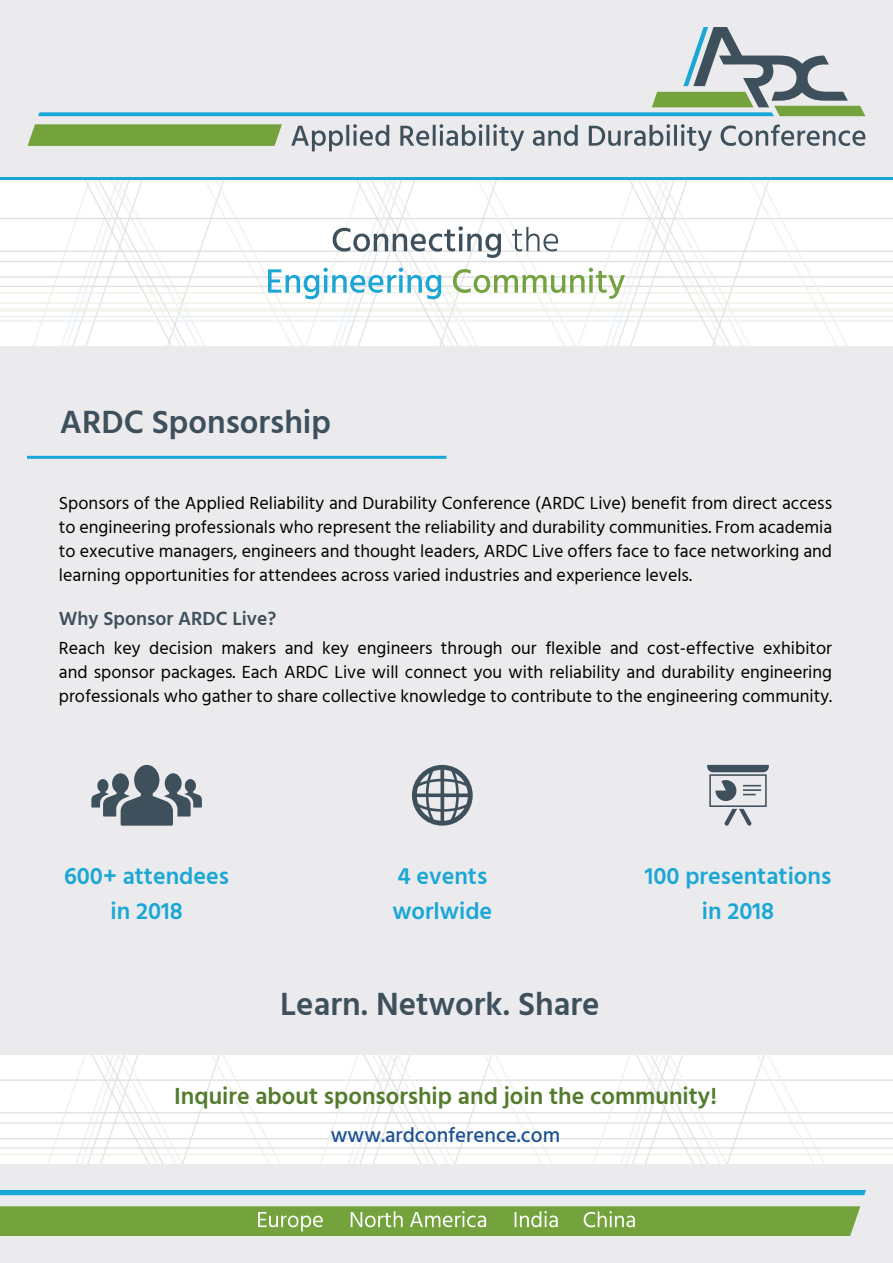
<style>
.page{position:relative;width:893px;height:1263px;background:#ebebed}
.page>*{position:absolute;margin:0;border:0;box-sizing:border-box;transform-origin:0 0}
.t1{font:600 33px "Hind Siliguri";color:#3f505d}
.t2{font:600 24px/35.7px "Hind Siliguri";color:#1ba7d6;text-align:center}
.t3{font:600 24px "Hind Siliguri";color:#527b2c}
.t4{font:500 21px "Hind Siliguri";color:#1a5193}
.t5{font:600 19.5px "Hind Siliguri";color:#3f505d}
.t6{font:18px/24px "Hind Siliguri";color:#000;text-align:justify}
</style>
<div class="page">
<hr style="left:0;top:177px;width:893px;height:3px;background:#1ba7d6">
<svg style="left:774px;top:55px;width:91px;height:61px"></svg>
<svg style="left:38px;top:27px;width:736px;height:89px"></svg>
<svg style="left:291px;top:124px;width:574px;height:27px"></svg>
<svg style="left:28px;top:124px;width:254px;height:22px"></svg>
<div style="left:0;top:1190px;width:866px;height:5px;background:#1ba7d6"></div>
<svg style="left:0;top:1206px;width:860px;height:30px"></svg>
<hr style="left:27px;top:456px;width:419px;height:3px;background:#1ba7d6">
<img style="left:0;top:180px;width:893px;height:166px">
<svg style="left:333px;top:226px;width:168px;height:32px"></svg>
<svg style="left:512px;top:227px;width:46px;height:24px"></svg>
<svg style="left:268px;top:268px;width:173px;height:31px"></svg>
<svg style="left:453px;top:268px;width:172px;height:31px"></svg>
<img style="left:0;top:1055px;width:893px;height:108px">
<svg style="left:707px;top:765px;width:62px;height:61px"></svg>
<svg style="left:91px;top:765px;width:111px;height:61px"></svg>
<svg style="left:412px;top:765px;width:61px;height:61px"></svg>
<h1 class="t1" style="left:60px;top:397px;width:273px">ARDC Sponsorship</h1>
<p class="t6" style="left:59px;top:492px;width:775px">Sponsors of the Applied Reliability and Durability Conference (ARDC Live) benefit from direct access to engineering professionals who represent the reliability and durability communities. From academia to executive managers, engineers and thought leaders, ARDC Live offers face to face networking and learning opportunities for attendees across varied industries and experience levels.</p>
<p class="t5" style="left:59px;top:604px;width:219px">Why Sponsor ARDC Live?</p>
<p class="t6" style="left:59px;top:637px;width:775px">Reach key decision makers and key engineers through our flexible and cost-effective exhibitor and sponsor packages. Each ARDC Live will connect you with reliability and durability engineering professionals who gather to share collective knowledge to contribute to the engineering community.</p>
<h2 class="t2" style="left:64px;top:859px;width:167px">600+ attendees in 2018</h2>
<h2 class="t2" style="left:392px;top:859px;width:101px;text-align:left">4 events worlwide</h2>
<h1 class="t1" style="left:280px;top:980px;width:321px">Learn. Network. Share</h1>
<h2 class="t2" style="left:645px;top:859px;width:188px">100 presentations in 2018</h2>
<h2 class="t3" style="left:174px;top:1077px;width:544px">Inquire about sponsorship and join the community!</h2>
<p class="t4" style="left:331px;top:1119px;width:231px">www.ardconference.com</p>
</div>
